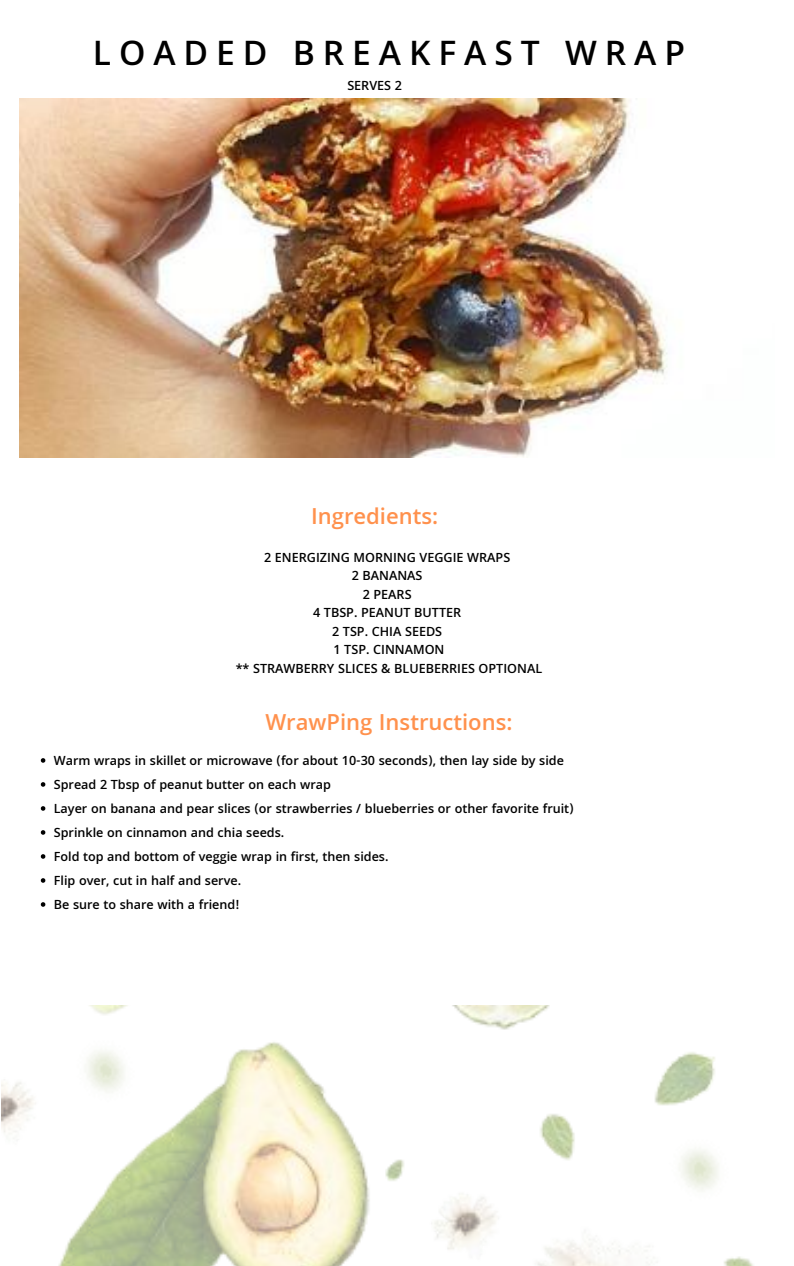
<style>
.page{position:relative;width:794px;height:1266px;background:#fff}
.page>*{position:absolute;margin:0;border:0;box-sizing:border-box;transform-origin:0 0}
.t1{font:600 36px "Khula";letter-spacing:.22em;color:#000}
.t2{font:600 23.62px "Khula";color:#ff914d}
.t3{font:600 13.5px/24px "Khula";color:#000}
</style>
<div class="page">
<img style="left:19px;top:98px;width:649px;height:359px">
<svg style="left:41px;top:758px;width:4px;height:5px"></svg>
<svg style="left:41px;top:782px;width:4px;height:5px"></svg>
<svg style="left:41px;top:806px;width:4px;height:5px"></svg>
<svg style="left:41px;top:830px;width:4px;height:5px"></svg>
<svg style="left:41px;top:854px;width:4px;height:5px"></svg>
<svg style="left:41px;top:878px;width:4px;height:5px"></svg>
<svg style="left:41px;top:902px;width:4px;height:5px"></svg>
<img style="left:2px;top:1005px;width:752px;height:261px">
<h1 class="t1" style="left:93px;top:31px;width:593px">LOADED BREAKFAST WRAP</h1>
<p class="t3" style="left:347px;top:73px;width:56px">SERVES 2</p>
<h2 class="t2" style="left:311px;top:502px;width:129px">Ingredients:</h2>
<p class="t3" style="left:235px;top:547px;width:308px;line-height:18.6px;text-align:center">2 ENERGIZING MORNING VEGGIE WRAPS<br>2 BANANAS<br>2 PEARS<br>4 TBSP. PEANUT BUTTER<br>2 TSP. CHIA SEEDS<br>1 TSP. CINNAMON<br>** STRAWBERRY SLICES &amp; BLUEBERRIES OPTIONAL</p>
<h2 class="t2" style="left:265px;top:707px;width:248px">WrawPing Instructions:</h2>
<p class="t3" style="left:54px;top:748px;width:521px">Warm wraps in skillet or microwave (for about 10-30 seconds), then lay side by side Spread 2 Tbsp of peanut butter on each wrap<br>Layer on banana and pear slices (or strawberries / blueberries or other favorite fruit)<br>Sprinkle on cinnamon and chia seeds.<br>Fold top and bottom of veggie wrap in first, then sides.<br>Flip over, cut in half and serve.<br>Be sure to share with a friend!</p>
</div>
